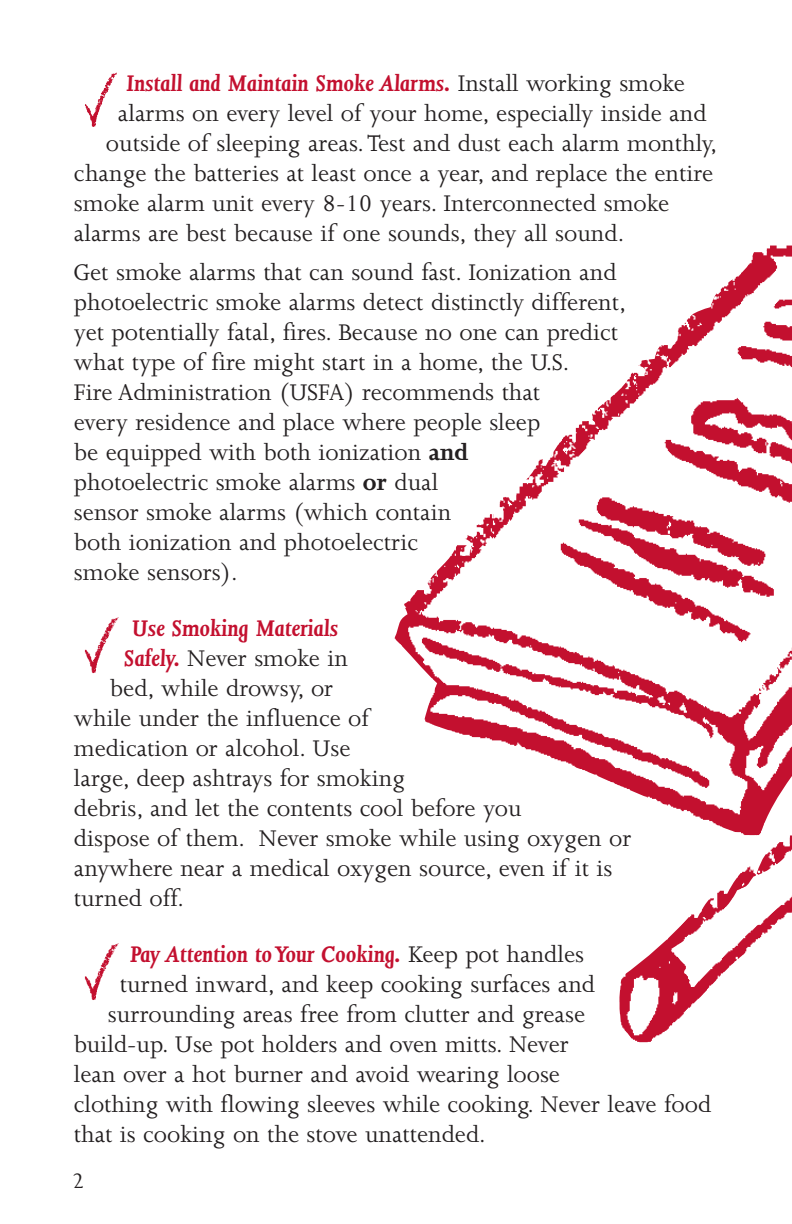
<style>
.page{position:relative;width:792px;height:1224px;background:#fff}
.page>*{position:absolute;margin:0;border:0;box-sizing:border-box;transform-origin:0 0}
.t1{font:26px/30px "Joanna MT Std";color:#231f20}
.t2{font:italic 700 26px "Joanna MT Std";color:#c3102f}
.t3{font:24px "Joanna MT Std";color:#231f20}
.s1{font-weight:400;font-style:normal;color:#231f20}
.s2{font-weight:700}
.s3{font-weight:700;font-style:italic;color:#c3102f}
</style>
<div class="page">
<img style="left:394px;top:245px;width:398px;height:797px">
<img style="left:85px;top:73px;width:31px;height:54px">
<img style="left:84px;top:617px;width:34px;height:57px">
<img style="left:84px;top:943px;width:34px;height:57px">
<p class="t2" style="left:126px;top:69px;width:561px">Install and Maintain Smoke Alarms. <span class="s1">Install working smoke</span></p>
<p class="t1" style="left:118px;top:99px;width:590px">alarms on every level of your home, especially inside and</p>
<p class="t1" style="left:106px;top:129px;width:613px">outside of sleeping areas. Test and dust each alarm monthly,</p>
<p class="t1" style="left:74px;top:159px;width:641px">change the batteries at least once a year, and replace the entire</p>
<p class="t1" style="left:74px;top:189px;width:597px">smoke alarm unit every 8-10 years. Interconnected smoke</p>
<p class="t1" style="left:74px;top:219px;width:552px">alarms are best because if one sounds, they all sound.</p>
<p class="t1" style="left:74px;top:258px;width:554px">Get smoke alarms that can sound fast. Ionization and photoelectric smoke alarms detect distinctly different, yet potentially fatal, fires. Because no one can predict what type of fire might start in a home, the U.S.<br>Fire Administration (USFA) recommends that<br>every residence and place where people sleep<br>be equipped with both ionization <span class="s2">and<br></span>photoelectric smoke alarms <span class="s2">or</span> dual<br>sensor smoke alarms (which contain<br>both ionization and photoelectric<br>smoke sensors).</p>
<p class="t2" style="left:132px;top:614px;width:208px">Use Smoking Materials</p>
<p class="t1" style="left:124px;top:644px;width:226px"><span class="s3">Safely.</span> Never smoke in</p>
<p class="t1" style="left:110px;top:674px;width:225px">bed, while drowsy, or</p>
<p class="t1" style="left:74px;top:704px;width:297px">while under the influence of</p>
<p class="t1" style="left:74px;top:734px;width:278px">medication or alcohol. Use</p>
<p class="t1" style="left:74px;top:764px;width:333px">large, deep ashtrays for smoking</p>
<p class="t1" style="left:74px;top:794px;width:449px">debris, and let the contents cool before you</p>
<p class="t1" style="left:74px;top:824px;width:559px">dispose of them. Never smoke while using oxygen or</p>
<p class="t1" style="left:74px;top:854px;width:540px">anywhere near a medical oxygen source, even if it is</p>
<p class="t1" style="left:74px;top:884px;width:111px">turned off.</p>
<p class="t2" style="left:130px;top:940px;width:456px">Pay Attention to Your Cooking. <span class="s1">Keep pot handles</span></p>
<p class="t1" style="left:120px;top:970px;width:477px">turned inward, and keep cooking surfaces and</p>
<p class="t1" style="left:108px;top:1000px;width:479px">surrounding areas free from clutter and grease</p>
<p class="t1" style="left:74px;top:1030px;width:496px">build-up. Use pot holders and oven mitts. Never</p>
<p class="t1" style="left:74px;top:1060px;width:488px">lean over a hot burner and avoid wearing loose</p>
<p class="t1" style="left:74px;top:1090px;width:639px">clothing with flowing sleeves while cooking. Never leave food</p>
<p class="t1" style="left:74px;top:1120px;width:413px">that is cooking on the stove unattended.</p>
<p class="t3" style="left:72px;top:1168px;width:14px">2</p>
</div>
